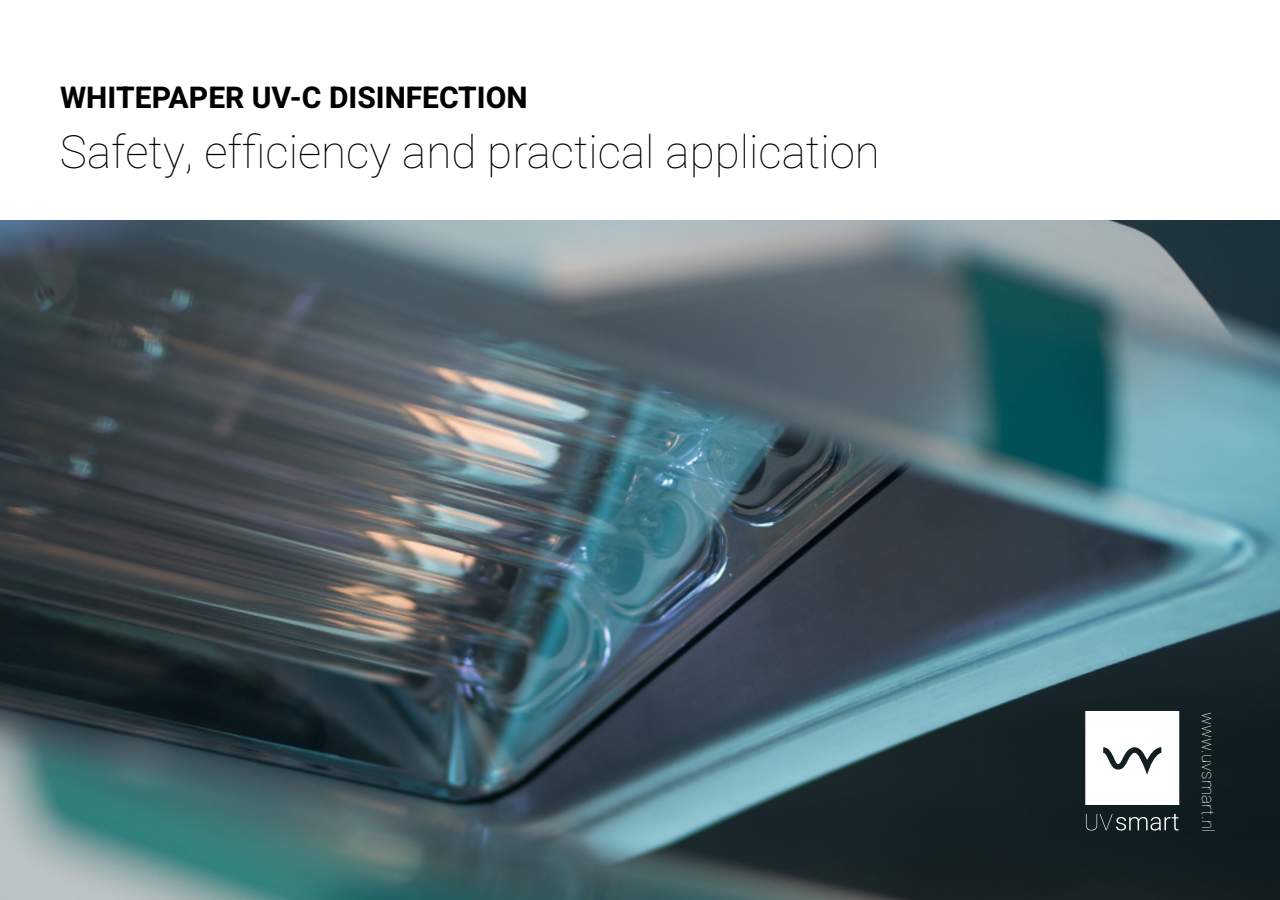
<style>
.page{position:relative;width:1280px;height:900px;background:#fff}
.page>*{position:absolute;margin:0;border:0;box-sizing:border-box;transform-origin:0 0}
.t1{font:100 45.7px "Heebo";color:#000}
.t2{font:30px "Heebo";color:#000}
.t3{font:100 17px "Heebo";letter-spacing:.005em;color:#fff}
</style>
<div class="page">
<img style="left:0;top:220px;width:1280px;height:680px">
<svg style="left:1086px;top:814px;width:93px;height:17px;background:#394447"></svg>
<svg style="left:1085px;top:711px;width:94px;height:94px"></svg>
<p class="t2" style="left:60px;top:76px;width:469px">WHITEPAPER UV-C DISINFECTION</p>
<p class="t1" style="left:60px;top:120px;width:821px">Safety, efficiency and practical application</p>
<p class="t3" style="left:1220px;top:712px;width:122px;rotate:90deg">www.uvsmart.nl</p>
</div>
